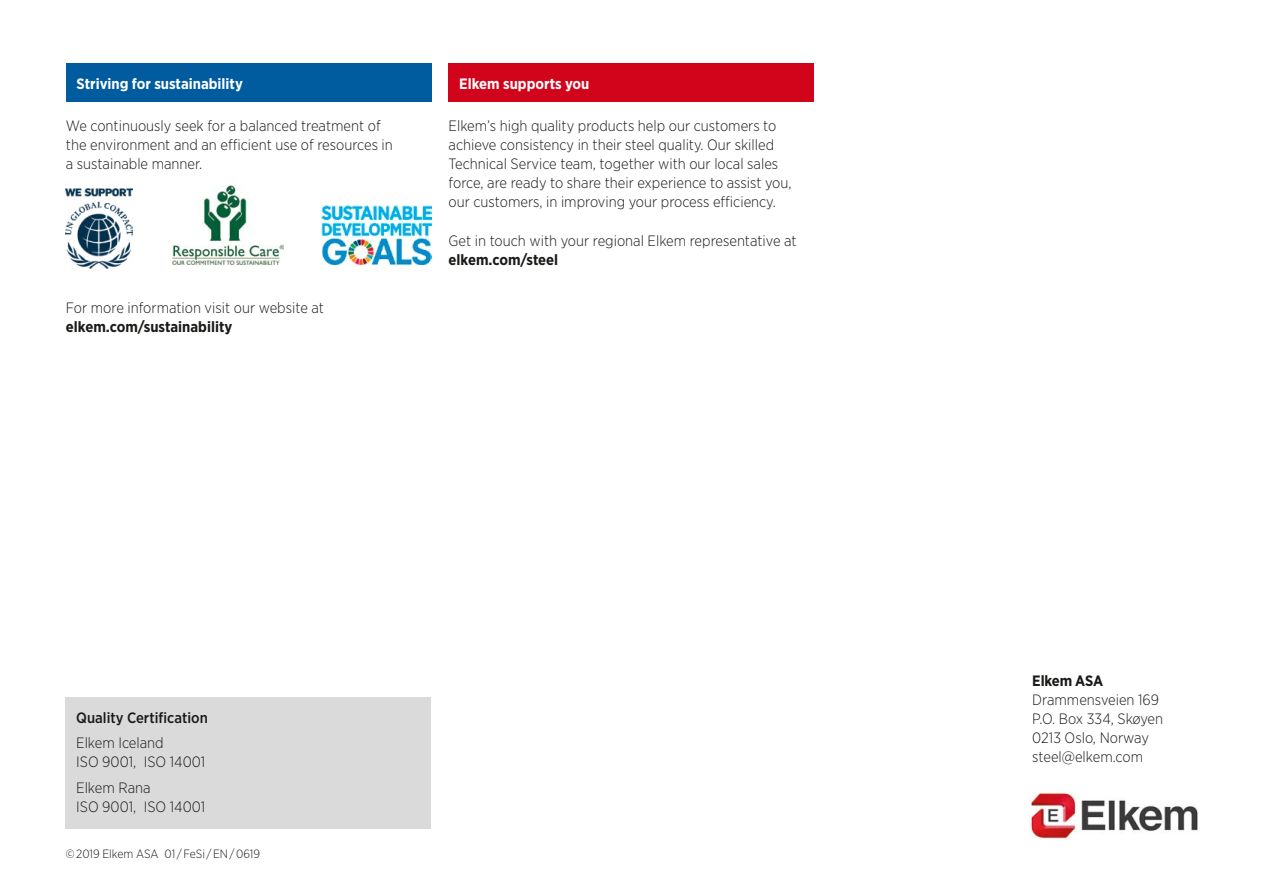
<style>
.page{position:relative;width:1263px;height:893px;background:#fff}
.page>*{position:absolute;margin:0;border:0;box-sizing:border-box;transform-origin:0 0}
.t1{font:300 15px/19.2px "Gotham Narrow";color:#1a1a18}
.t2{font:700 15px "Gotham Narrow";color:#1a1a18}
.t3{font:700 15px "Gotham Narrow";color:#fff}
.t4{font:500 15px "Gotham Narrow";color:#1a1a18}
.t5{font:300 12px "Gotham Narrow";color:#1a1a18}
</style>
<div class="page">
<div style="left:449px;top:64px;width:365px;height:38px;background:#d2041c"></div>
<div style="left:66px;top:64px;width:366px;height:38px;background:#005c9f"></div>
<div style="left:66px;top:698px;width:365px;height:131px;background:#dadada"></div>
<img style="left:1029px;top:792px;width:169px;height:47px">
<img style="left:321px;top:205px;width:111px;height:60px">
<img style="left:172px;top:186px;width:112px;height:79px">
<img style="left:66px;top:188px;width:66px;height:81px">
<p class="t3" style="left:77px;top:74px;width:168px">Striving for sustainability</p>
<p class="t3" style="left:459px;top:74px;width:132px">Elkem supports you</p>
<p class="t1" style="left:449px;top:116px;width:344px">Elkem’s high quality products help our customers to achieve consistency in their steel quality. Our skilled Technical Service team, together with our local sales force, are ready to share their experience to assist you, our customers, in improving your process efficiency.</p>
<p class="t1" style="left:449px;top:230px;width:350px">Get in touch with your regional Elkem representative at</p>
<p class="t2" style="left:449px;top:250px;width:111px">elkem.com/steel</p>
<p class="t1" style="left:66px;top:116px;width:328px">We continuously seek for a balanced treatment of the environment and an efficient use of resources in a sustainable manner.</p>
<p class="t1" style="left:66px;top:297px;width:260px">For more information visit our website at</p>
<p class="t2" style="left:66px;top:317px;width:168px">elkem.com/sustainability</p>
<p class="t4" style="left:76px;top:708px;width:133px">Quality Certification</p>
<p class="t1" style="left:76px;top:733px;width:131px">Elkem Iceland<br>ISO 9001, ISO 14001</p>
<p class="t1" style="left:76px;top:777px;width:131px">Elkem Rana<br>ISO 9001, ISO 14001</p>
<p class="t5" style="left:66px;top:846px;width:196px">© 2019 Elkem ASA 01 / FeSi / EN / 0619</p>
<p class="t2" style="left:1032px;top:671px;width:72px">Elkem ASA</p>
<p class="t1" style="left:1032px;top:690px;width:132px">Drammensveien 169<br>P.O. Box 334, Skøyen<br>0213 Oslo, Norway steel@elkem.com</p>
</div>
